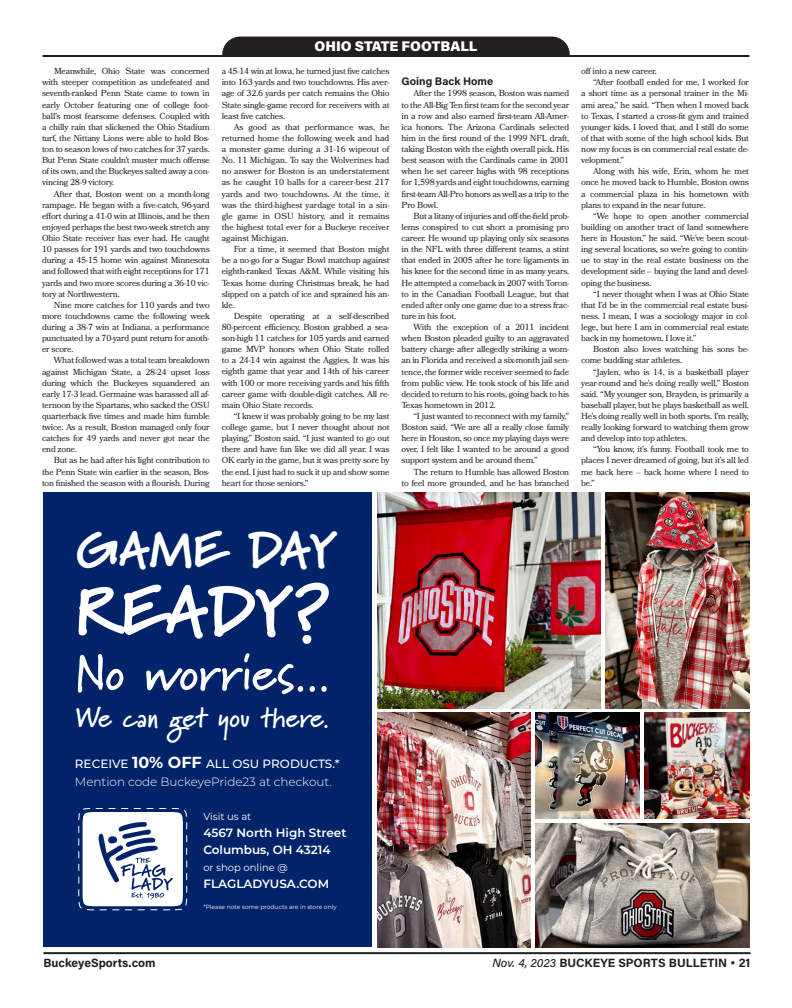
<style>
.page{position:relative;width:792px;height:1008px;background:#fff}
.page>*{position:absolute;margin:0;border:0;box-sizing:border-box;transform-origin:0 0}
.t1{font:900 68px "Marydale";letter-spacing:-.005em;color:#fff}
.t2{font:700 51px "Marydale";letter-spacing:-.015em;color:#fff}
.t3{font:900 49.1px "Marydale";color:#fff}
.t4{font:700 28.3px "Marydale";color:#fff}
.t5{font:900 14px "Acumin Pro";color:#fff}
.t6{font:300 12px/18px "Montserrat";color:#fff}
.t7{font:700 12px "Acumin Pro";color:#231f20}
.t8{font:600 12px/17px "Montserrat";color:#fff}
.Subhead{font:700 11px "Acumin Pro";color:#231f20}
.t9{font:10px "Montserrat";color:#fff}
.Body_Text{font:8.8px/11.1px "Bookmania";letter-spacing:-.025em;color:#231f20;text-align:justify}
.t10{font:6px "Montserrat";color:#fff}
.s1{font-weight:500}
.s2{font-weight:700;font-size:16px}
.s3{font-weight:500;font-style:italic}
</style>
<div class="page">
<hr style="left:43px;top:952px;width:708px;height:2px;background:#231f20">
<div style="left:222px;top:37px;width:348px;height:98px;background:#231f20;border-radius:18px"></div>
<div style="left:216px;top:57px;width:360px;height:84px;background:#fff"></div>
<hr style="left:42px;top:55px;width:708px;height:2px;background:#231f20">
<div style="left:43px;top:493px;width:329px;height:454px;background:#002369"></div>
<div style="left:78px;top:808px;width:109px;height:102px;border:1px dashed #fff;border-radius:17px"></div>
<svg style="left:83px;top:812px;width:100px;height:94px;background:#d5dbe6"></svg>
<img style="left:606px;top:493px;width:144px;height:215px">
<img style="left:377px;top:493px;width:224px;height:215px">
<img style="left:645px;top:713px;width:104px;height:106px">
<img style="left:535px;top:713px;width:105px;height:106px">
<img style="left:535px;top:824px;width:215px;height:123px">
<img style="left:377px;top:713px;width:153px;height:234px">
<p class="Body_Text" style="left:42px;top:66px;width:169px;text-indent:12px">Meanwhile, Ohio State was concerned with steeper competition as undefeated and seventh-ranked Penn State came to town in early October featuring one of college foot&shy;ball’s most fearsome defenses. Coupled with a chilly rain that slickened the Ohio Stadium turf, the Nittany Lions were able to hold Bos&shy;ton to season lows of two catches for 37 yards.<br>But Penn State couldn’t muster much offense of its own, and the Buckeyes salted away a con&shy;vincing 28-9 victory.</p>
<p class="Body_Text" style="left:42px;top:188px;width:169px;text-indent:12px">After that, Boston went on a month-long rampage. He began with a five-catch, 96-yard effort during a 41-0 win at Illinois, and he then enjoyed perhaps the best two-week stretch any Ohio State receiver has ever had. He caught 10 passes for 191 yards and two touchdowns during a 45-15 home win against Minnesota and followed that with eight receptions for 171 yards and two more scores during a 36-10 vic&shy;tory at Northwestern.</p>
<p class="Body_Text" style="left:42px;top:299px;width:169px;text-indent:12px">Nine more catches for 110 yards and two more touchdowns came the following week during a 38-7 win at Indiana, a performance punctuated by a 70-yard punt return for anoth&shy;er score.</p>
<p class="Body_Text" style="left:42px;top:355px;width:169px;text-indent:12px">What followed was a total team breakdown against Michigan State, a 28-24 upset loss during which the Buckeyes squandered an early 17-3 lead. Germaine was harassed all af&shy;ternoon by the Spartans, who sacked the OSU quarterback five times and made him fumble twice. As a result, Boston managed only four catches for 49 yards and never got near the end zone.</p>
<p class="Body_Text" style="left:42px;top:455px;width:169px;text-indent:12px">But as he had after his light contribution to the Penn State win earlier in the season, Bos&shy;ton finished the season with a flourish. During</p>
<p class="t5" style="left:315px;top:36px;width:164px">OHIO STATE FOOTBALL</p>
<p class="Body_Text" style="left:222px;top:66px;width:169px">a 45-14 win at Iowa, he turned just five catches into 163 yards and two touchdowns. His aver&shy;age of 32.6 yards per catch remains the Ohio State single-game record for receivers with at least five catches.</p>
<p class="Body_Text" style="left:222px;top:121px;width:169px;text-indent:12px">As good as that performance was, he returned home the following week and had a monster game during a 31-16 wipeout of No. 11 Michigan. To say the Wolverines had no answer for Boston is an understatement as he caught 10 balls for a career-best 217 yards and two touchdowns. At the time, it was the third-highest yardage total in a sin&shy;gle game in OSU history, and it remains the highest total ever for a Buckeye receiver against Michigan.</p>
<p class="Body_Text" style="left:222px;top:244px;width:169px;text-indent:12px">For a time, it seemed that Boston might be a no-go for a Sugar Bowl matchup against eighth-ranked Texas A&amp;M. While visiting his Texas home during Christmas break, he had slipped on a patch of ice and sprained his an&shy;kle.</p>
<p class="Body_Text" style="left:222px;top:310px;width:169px;text-indent:12px">Despite operating at a self-described 80-percent efficiency, Boston grabbed a sea&shy;son-high 11 catches for 105 yards and earned game MVP honors when Ohio State rolled to a 24-14 win against the Aggies. It was his eighth game that year and 14th of his career with 100 or more receiving yards and his fifth career game with double-digit catches. All re&shy;main Ohio State records.</p>
<p class="Body_Text" style="left:222px;top:410px;width:169px;text-indent:12px">“I knew it was probably going to be my last college game, but I never thought about not playing,” Boston said. “I just wanted to go out there and have fun like we did all year. I was OK early in the game, but it was pretty sore by the end. I just had to suck it up and show some heart for those seniors.”</p>
<p class="Subhead" style="left:402px;top:74px;width:93px">Going Back Home</p>
<p class="Body_Text" style="left:402px;top:88px;width:169px;text-indent:12px">After the 1998 season, Boston was named to the All-Big Ten first team for the second year in a row and also earned first-team All-Amer&shy;ica honors. The Arizona Cardinals selected him in the first round of the 1999 NFL draft, taking Boston with the eighth overall pick. His best season with the Cardinals came in 2001 when he set career highs with 98 receptions for 1,598 yards and eight touchdowns, earning first-team All-Pro honors as well as a trip to the Pro Bowl.</p>
<p class="Body_Text" style="left:402px;top:210px;width:169px;text-indent:12px">But a litany of injuries and off-the-field prob&shy;lems conspired to cut short a promising pro career. He wound up playing only six seasons in the NFL with three different teams, a stint that ended in 2005 after he tore ligaments in his knee for the second time in as many years.<br>He attempted a comeback in 2007 with Toron&shy;to in the Canadian Football League, but that ended after only one game due to a stress frac&shy;ture in his foot.</p>
<p class="Body_Text" style="left:402px;top:321px;width:169px;text-indent:12px">With the exception of a 2011 incident when Boston pleaded guilty to an aggravated battery charge after allegedly striking a wom&shy;an in Florida and received a six-month jail sen&shy;tence, the former wide receiver seemed to fade from public view. He took stock of his life and decided to return to his roots, going back to his Texas hometown in 2012.</p>
<p class="Body_Text" style="left:402px;top:410px;width:169px;text-indent:12px">“I just wanted to reconnect with my family,” Boston said. “We are all a really close family here in Houston, so once my playing days were over, I felt like I wanted to be around a good support system and be around them.”</p>
<p class="Body_Text" style="left:402px;top:466px;width:169px;text-align:right">The return to Humble has allowed Boston<br>to feel more grounded, and he has branched</p>
<p class="Body_Text" style="left:581px;top:66px;width:77px">off into a new career.</p>
<p class="Body_Text" style="left:581px;top:77px;width:169px;text-indent:12px">“After football ended for me, I worked for a short time as a personal trainer in the Mi&shy;ami area,” he said. “Then when I moved back to Texas, I started a cross-fit gym and trained younger kids. I loved that, and I still do some of that with some of the high school kids. But now my focus is on commercial real estate de&shy;velopment.”</p>
<p class="Body_Text" style="left:581px;top:166px;width:169px;text-indent:12px">Along with his wife, Erin, whom he met once he moved back to Humble, Boston owns a commercial plaza in his hometown with plans to expand in the near future.</p>
<p class="Body_Text" style="left:581px;top:210px;width:169px;text-indent:12px">“We hope to open another commercial building on another tract of land somewhere here in Houston,” he said. “We’ve been scout&shy;ing several locations, so we’re going to contin&shy;ue to stay in the real estate business on the development side – buying the land and devel&shy;oping the business.</p>
<p class="Body_Text" style="left:581px;top:288px;width:169px;text-indent:12px">“I never thought when I was at Ohio State that I’d be in the commercial real estate busi&shy;ness. I mean, I was a sociology major in col&shy;lege, but here I am in commercial real estate back in my hometown. I love it.”</p>
<p class="Body_Text" style="left:581px;top:344px;width:169px;text-indent:12px">Boston also loves watching his sons be&shy;come budding star athletes.</p>
<p class="Body_Text" style="left:581px;top:366px;width:169px;text-indent:12px">“Jaylen, who is 14, is a basketball player year-round and he’s doing really well,” Boston said. “My younger son, Brayden, is primarily a baseball player, but he plays basketball as well.<br>He’s doing really well in both sports. I’m really, really looking forward to watching them grow and develop into top athletes.</p>
<p class="Body_Text" style="left:581px;top:444px;width:169px;text-indent:12px">“You know, it’s funny. Football took me to places I never dreamed of going, but it’s all led me back here – back home where I need to be.”</p>
<p class="t3" style="left:75px;top:521px;width:262px">GAME DAY</p>
<p class="t1" style="left:75px;top:570px;width:256px">READY?</p>
<p class="t2" style="left:75px;top:643px;width:256px">No worries...</p>
<p class="t4" style="left:75px;top:700px;width:255px">We can get you there.</p>
<p class="t6" style="left:75px;top:755px;width:266px"><span class="s1">RECEIVE</span> <span class="s2">10% OFF</span> <span class="s1">ALL OSU PRODUCTS.*<br></span>Mention code BuckeyePride23 at checkout.</p>
<p class="t9" style="left:203px;top:810px;width:49px">Visit us at</p>
<p class="t8" style="left:203px;top:824px;width:145px">4567 North High Street<br>Columbus, OH 43214</p>
<p class="t9" style="left:203px;top:861px;width:86px">or shop online @</p>
<p class="t8" style="left:203px;top:875px;width:127px">FLAGLADYUSA.COM</p>
<p class="t10" style="left:203px;top:903px;width:135px">*Please note some products are in store only</p>
<h3 class="t7" style="left:43px;top:955px;width:114px">BuckeyeSports.com</h3>
<h3 class="t7" style="left:492px;top:955px;width:260px"><span class="s3">Nov. 4, 2023</span> BUCKEYE SPORTS BULLETIN • 21</h3>
</div>
